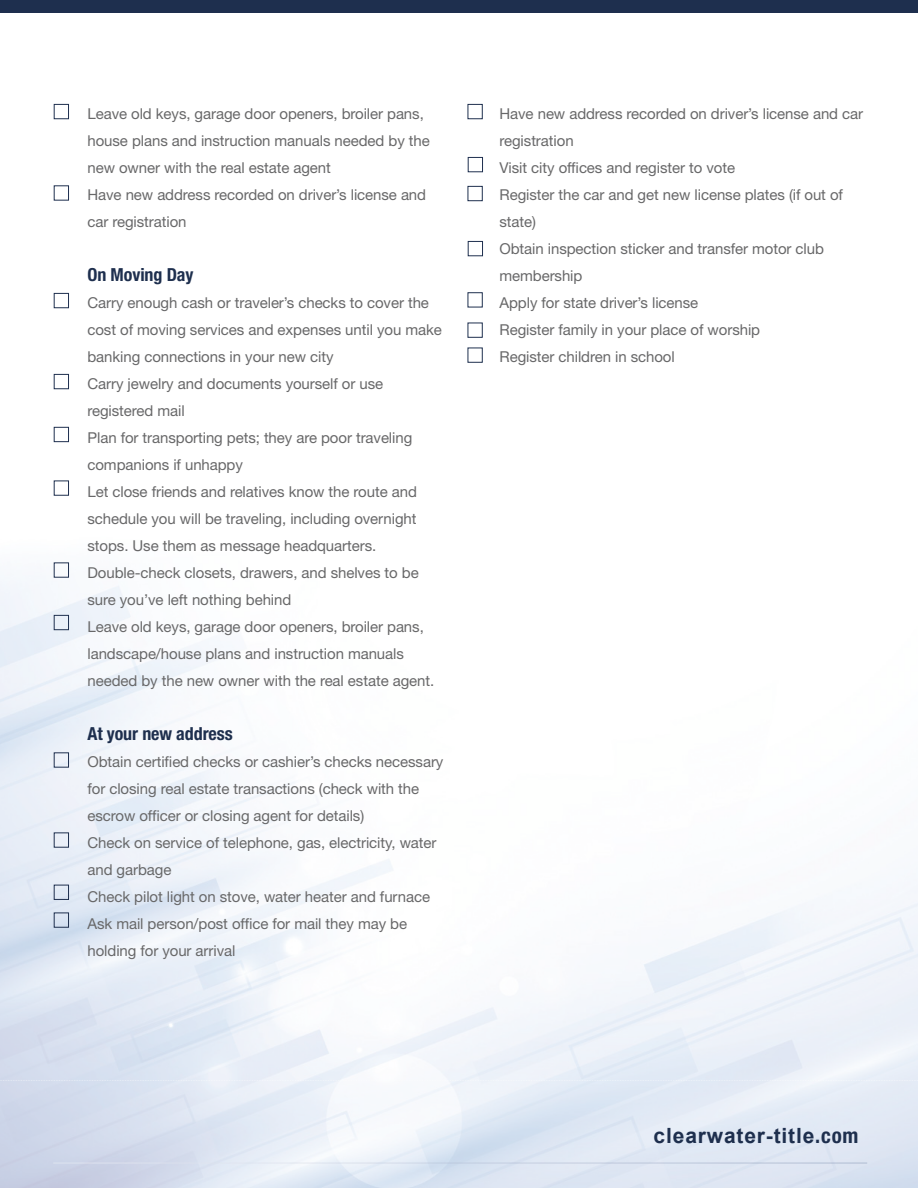
<style>
.page{position:relative;width:918px;height:1188px;background:#fff}
.page>*{position:absolute;margin:0;border:0;box-sizing:border-box;transform-origin:0 0}
.t1{font:700 21px "Arial";letter-spacing:.04em;color:#1e2f4e}
.t2{font:700 condensed 18px "Helvetica Neue LT Std";letter-spacing:-.005em;color:#1e2f4e}
.t3{font:15px/27px "Helvetica Neue LT Std";letter-spacing:-.005em;color:#686869}
.s1{font-family:"Helvetica Neue LT Pro";font-stretch:condensed}
</style>
<div class="page">
<img style="left:0;top:562px;width:918px;height:626px">
<svg style="left:0;top:1080px;width:918px;height:1px"></svg>
<hr style="left:53px;top:1162px;width:814px;height:1px;background:#fff">
<div style="left:0;top:0;width:918px;height:14px;background:#1e2f4e"></div>
<div style="left:54px;top:104px;width:15px;height:15px;border:1px solid #1e2f4e"></div>
<div style="left:54px;top:186px;width:15px;height:14px;border:1px solid #1e2f4e"></div>
<div style="left:54px;top:293px;width:15px;height:15px;border:1px solid #1e2f4e"></div>
<div style="left:54px;top:374px;width:15px;height:15px;border:1px solid #1e2f4e"></div>
<div style="left:54px;top:427px;width:15px;height:15px;border:1px solid #1e2f4e"></div>
<div style="left:54px;top:481px;width:15px;height:14px;border:1px solid #1e2f4e"></div>
<div style="left:54px;top:563px;width:15px;height:14px;border:1px solid #1e2f4e"></div>
<div style="left:54px;top:615px;width:15px;height:15px;border:1px solid #1e2f4e"></div>
<div style="left:54px;top:753px;width:15px;height:14px;border:1px solid #1e2f4e"></div>
<div style="left:54px;top:833px;width:15px;height:14px;border:1px solid #1e2f4e"></div>
<div style="left:54px;top:885px;width:15px;height:15px;border:1px solid #1e2f4e"></div>
<div style="left:54px;top:913px;width:15px;height:14px;border:1px solid #1e2f4e"></div>
<div style="left:468px;top:104px;width:14px;height:15px;border:1px solid #1e2f4e"></div>
<div style="left:468px;top:157px;width:15px;height:15px;border:1px solid #1e2f4e"></div>
<div style="left:468px;top:186px;width:14px;height:15px;border:1px solid #1e2f4e"></div>
<div style="left:468px;top:241px;width:15px;height:15px;border:1px solid #1e2f4e"></div>
<p class="t3" style="left:87px;top:100px;width:344px">Leave old keys, garage door openers, broiler pans, house plans and instruction manuals needed by the new owner with the real estate agent<br>Have new address recorded on driver’s license and car registration</p>
<p class="t2" style="left:87px;top:263px;width:108px">On Moving Day</p>
<p class="t3" style="left:87px;top:289px;width:356px">Carry enough cash or traveler’s checks to cover the cost of moving services and expenses until you make banking connections in your new city<br>Carry jewelry and documents yourself or use registered mail<br>Plan for transporting pets; they are poor traveling companions if unhappy<br>Let close friends and relatives know the route and schedule you will be traveling, including overnight stops. Use them as message headquarters.<br>Double-check closets, drawers, and shelves to be sure you’ve left nothing behind<br>Leave old keys, garage door openers, broiler pans, landscape/house plans and instruction manuals needed by the new owner with the real estate agent.</p>
<p class="t2" style="left:87px;top:722px;width:147px">At your new address</p>
<p class="t3" style="left:87px;top:748px;width:357px">Obtain certified checks or cashier’s checks necessary for closing real estate transactions (check with the escrow officer or closing agent for details)<br>Check on service of telephone, gas, electricity, water and garbage<br>Check pilot light on stove, water heater and furnace Ask mail person/post office for mail they may be holding for your arrival</p>
<p class="t3" style="left:500px;top:100px;width:365px">Have new address recorded on driver’s license and car registration<br>Visit city offices and register to vote<br>Register the car and get new license plates (if out of state)<br>Obtain inspection sticker and transfer motor club membership<br>Apply for state driver’s license<br>Register family in your place of worship<br>Register children in school</p>
<h1 class="t1" style="left:654px;top:1121px;width:206px">clearwater-title<span class="s1">.com</span></h1>
</div>
